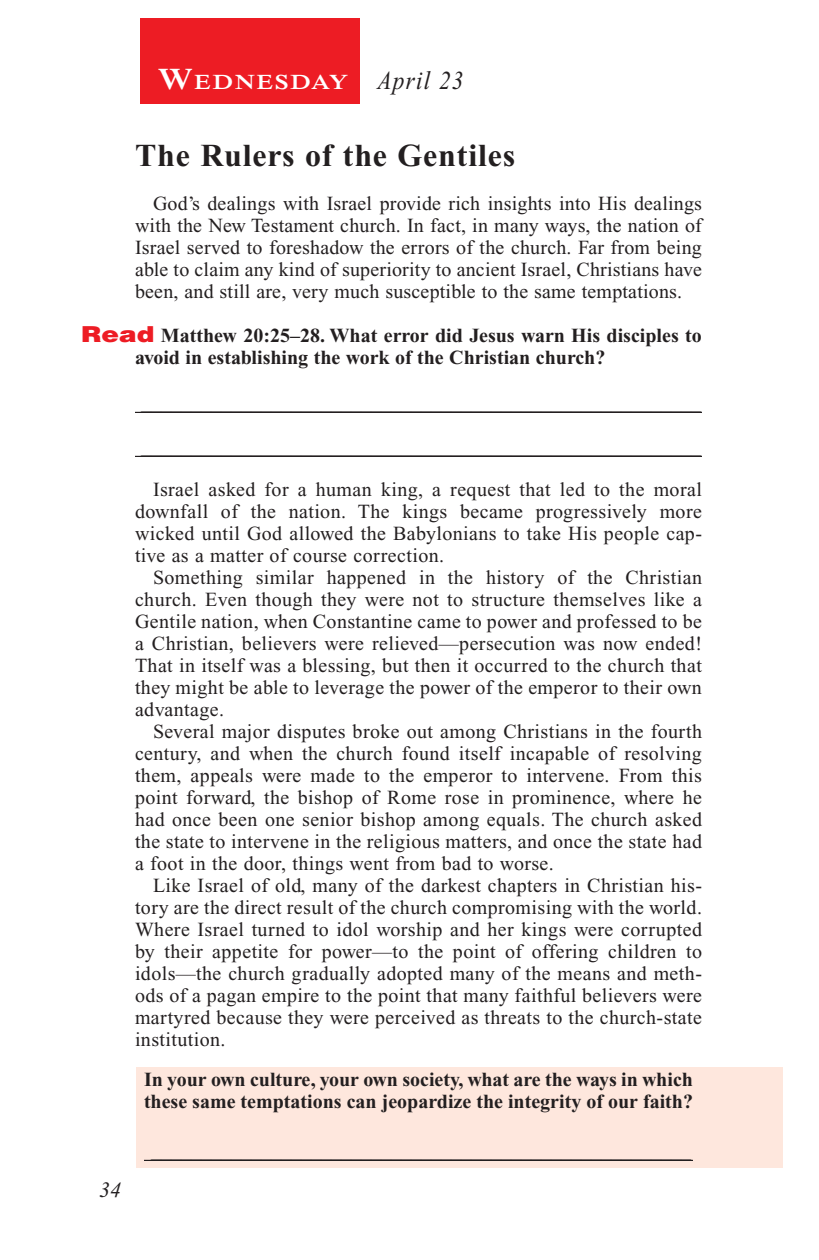
<style>
.page{position:relative;width:819px;height:1260px;background:#fff}
.page>*{position:absolute;margin:0;border:0;box-sizing:border-box;transform-origin:0 0}
.Head{font:700 32px "Times New Roman PS Std";letter-spacing:.025em;color:#231f20}
.Lesson_Dates{font:italic 26px "Times New Roman PS Std";letter-spacing:.05em;color:#231f20;scale:.9 1}
.t1{font:italic 22px "Times New Roman PS Std";color:#231f20}
.Daily_Header{font:600 21px "Times NRMT Std";letter-spacing:.07em;color:#fff;scale:1.1 1}
.Body{font:20px/22px "Times New Roman PS Std";letter-spacing:.02em;color:#231f20;text-align:justify}
.Blank_Lines{font:20px "Times New Roman PS Std";color:#231f20}
.x-screened_box-text{font:700 20px/22px "Times New Roman PS Std";color:#231f20}
.Question{font:700 20px/22px "Times New Roman PS Std";color:#231f20}
.Blank_Lines_In_Scree{font:20px "Times New Roman PS Std";color:#231f20}
.s1{font-size:30px}
.s2{font-family:"Helvetica LT Std";font-weight:900;font-size:22px;color:#ed1c24}
</style>
<div class="page">
<div style="left:140px;top:18px;width:220px;height:86px;background:#ed1c24"></div>
<div style="left:137px;top:1068px;width:646px;height:100px;background:#fee7dd"></div>
<hr style="left:135px;top:412px;width:567px;height:1px;background:#231f20">
<hr style="left:135px;top:456px;width:567px;height:1px;background:#231f20">
<hr style="left:144px;top:1160px;width:549px;height:1px;background:#231f20">
<p class="Daily_Header" style="left:158px;top:70px;width:175px"><span class="s1">W</span>EDNESDAY</p>
<p class="Lesson_Dates" style="left:378px;top:66px;width:97px">April 23</p>
<p class="Head" style="left:135px;top:138px;width:382px">The Rulers of the Gentiles</p>
<p class="Body" style="left:135px;top:193px;width:569px;text-indent:18px">God’s dealings with Israel provide rich insights into His dealings with the New Testament church. In fact, in many ways, the nation of Israel served to foreshadow the errors of the church. Far from being able to claim any kind of superiority to ancient Israel, Christians have been, and still are, very much susceptible to the same temptations.</p>
<p class="Question" style="left:135px;top:325px;width:568px;text-indent:-54px"><span class="s2">Read</span> Matthew 20:25–28. What error did Jesus warn His disciples to avoid in establishing the work of the Christian church?</p>
<p class="Blank_Lines" style="left:141px;top:393px;width:561px">________________________________________________________</p>
<p class="Blank_Lines" style="left:141px;top:437px;width:561px">________________________________________________________</p>
<p class="Body" style="left:135px;top:479px;width:568px;text-indent:18px">Israel asked for a human king, a request that led to the moral downfall of the nation. The kings became progressively more wicked until God allowed the Babylonians to take His people cap&shy;tive as a matter of course correction.</p>
<p class="Body" style="left:135px;top:567px;width:569px;text-indent:18px">Something similar happened in the history of the Christian church. Even though they were not to structure themselves like a Gentile nation, when Constantine came to power and professed to be a Christian, believers were relieved—persecution was now ended!<br>That in itself was a blessing, but then it occurred to the church that they might be able to leverage the power of the emperor to their own advantage.</p>
<p class="Body" style="left:135px;top:721px;width:569px;text-indent:18px">Several major disputes broke out among Christians in the fourth century, and when the church found itself incapable of resolving them, appeals were made to the emperor to intervene. From this point forward, the bishop of Rome rose in prominence, where he had once been one senior bishop among equals. The church asked the state to intervene in the religious matters, and once the state had a foot in the door, things went from bad to worse.</p>
<p class="Body" style="left:135px;top:875px;width:569px;text-indent:18px">Like Israel of old, many of the darkest chapters in Christian his&shy;tory are the direct result of the church compromising with the world.<br>Where Israel turned to idol worship and her kings were corrupted by their appetite for power—to the point of offering children to idols—the church gradually adopted many of the means and meth&shy;ods of a pagan empire to the point that many faithful believers were martyred because they were perceived as threats to the church-state institution.</p>
<p class="x-screened_box-text" style="left:144px;top:1069px;width:551px">In your own culture, your own society, what are the ways in which these same temptations can jeopardize the integrity of our faith?</p>
<p class="t1" style="left:99px;top:1178px;width:23px">34</p>
<p class="Blank_Lines_In_Scree" style="left:151px;top:1141px;width:541px">______________________________________________________</p>
</div>
